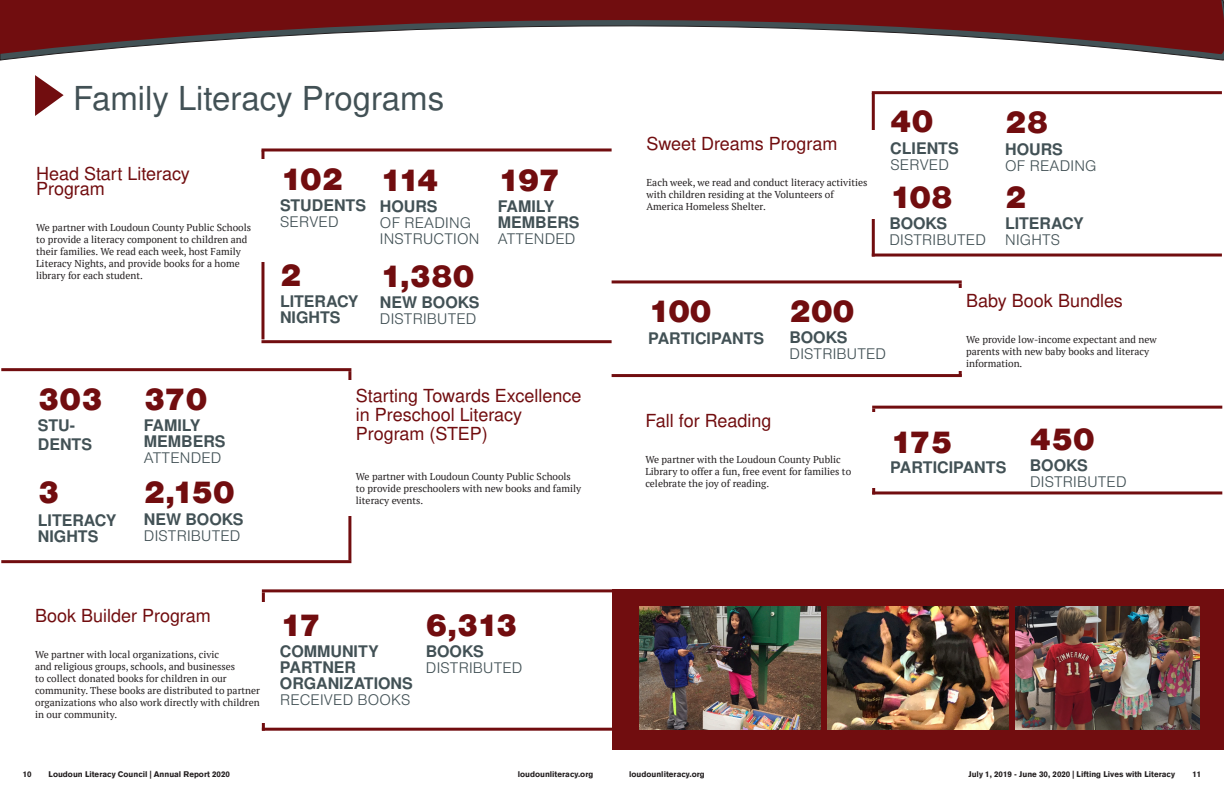
<style>
.page{position:relative;width:1224px;height:792px;background:#fff}
.page>*{position:absolute;margin:0;border:0;box-sizing:border-box;transform-origin:0 0}
.Main_Headings{font:33px "Nimbus San L";color:#425155}
.Terciary_Head{font:32px "Nimbus Sans DOT Blac";color:#710d0f}
.Body_Copy{font:18px/19px "Nimbus San L";color:#710d0f}
.Terciary_Head-2{font:700 16px/16px "Nimbus San L";color:#425155}
.Terciary_Head-3{font:16px/16px "Nimbus Sans DOT Ligh";letter-spacing:.015em;color:#425155}
.Body_Copy-2{font:10px/12px "PT Serif";color:#231f20}
.t1{font:900 8px "Akzidenz Grotesk";color:#231f20}
.s1{font-family:"Nimbus Sans DOT Ligh";font-weight:400}
.s2{font-family:"Nimbus San L";font-weight:700}
</style>
<div class="page">
<svg style="left:0;top:54px;width:1224px;height:7px"></svg>
<svg style="left:0;top:0;width:1224px;height:54px;fill:#710d0f"></svg>
<svg style="left:35px;top:75px;width:29px;height:41px"></svg>
<hr style="left:261px;top:148px;width:351px;height:3px;background:#710d0f">
<hr style="left:261px;top:340px;width:351px;height:3px;background:#710d0f">
<hr style="left:261px;top:150px;width:3px;height:189px;background:#710d0f">
<hr style="left:1px;top:368px;width:350px;height:3px;background:#710d0f">
<hr style="left:1px;top:560px;width:350px;height:3px;background:#710d0f">
<hr style="left:348px;top:371px;width:3px;height:189px;background:#710d0f">
<div style="left:333px;top:380px;width:260px;height:136px;background:#fff"></div>
<hr style="left:262px;top:589px;width:350px;height:3px;background:#710d0f">
<hr style="left:262px;top:728px;width:350px;height:3px;background:#710d0f">
<hr style="left:262px;top:592px;width:3px;height:139px;background:#710d0f">
<div style="left:21px;top:602px;width:259px;height:121px;background:#fff"></div>
<hr style="left:872px;top:91px;width:350px;height:3px;background:#710d0f">
<hr style="left:872px;top:254px;width:350px;height:3px;background:#710d0f">
<hr style="left:872px;top:93px;width:3px;height:164px;background:#710d0f">
<div style="left:631px;top:130px;width:259px;height:88px;background:#fff"></div>
<hr style="left:612px;top:280px;width:350px;height:3px;background:#710d0f">
<hr style="left:612px;top:374px;width:350px;height:3px;background:#710d0f">
<hr style="left:959px;top:283px;width:3px;height:94px;background:#710d0f">
<div style="left:944px;top:288px;width:259px;height:83px;background:#fff"></div>
<hr style="left:872px;top:406px;width:350px;height:3px;background:#710d0f">
<hr style="left:872px;top:491px;width:350px;height:3px;background:#710d0f">
<hr style="left:872px;top:409px;width:3px;height:85px;background:#710d0f">
<div style="left:631px;top:412px;width:259px;height:75px;background:#fff"></div>
<div style="left:612px;top:589px;width:612px;height:161px;background:#710d0f"></div>
<img style="left:639px;top:606px;width:182px;height:124px">
<img style="left:827px;top:606px;width:373px;height:124px">
<div style="left:1009px;top:594px;width:6px;height:151px;background:#710d0f"></div>
<p class="Main_Headings" style="left:73px;top:75px;width:373px">Family Literacy Programs</p>
<p class="Body_Copy" style="left:36px;top:166px;width:155px;line-height:15px">Head Start Literacy<br>Program</p>
<p class="Body_Copy-2" style="left:36px;top:221px;width:217px">We partner with Loudoun County Public Schools to provide a literacy component to children and their families. We read each week, host Family Literacy Nights, and provide books for a home library for each student.</p>
<p class="Terciary_Head" style="left:38px;top:381px;width:66px">303</p>
<p class="Terciary_Head" style="left:144px;top:381px;width:65px">370</p>
<p class="Terciary_Head-2" style="left:38px;top:416px;width:56px;line-height:19px">STU-<br>DENTS</p>
<p class="Terciary_Head-2" style="left:144px;top:418px;width:83px">FAMILY<br>MEMBERS<br><span class="s1">ATTENDED</span></p>
<p class="Terciary_Head" style="left:38px;top:473px;width:23px">3</p>
<p class="Terciary_Head" style="left:144px;top:473px;width:92px">2,150</p>
<p class="Terciary_Head-2" style="left:38px;top:512px;width:80px">LITERACY<br>NIGHTS</p>
<p class="Terciary_Head-3" style="left:144px;top:512px;width:101px"><span class="s2">NEW BOOKS<br></span>DISTRIBUTED</p>
<p class="Terciary_Head" style="left:280px;top:160px;width:65px">102</p>
<p class="Terciary_Head-2" style="left:280px;top:197px;width:88px">STUDENTS<br><span class="s1">SERVED</span></p>
<p class="Terciary_Head-3" style="left:380px;top:199px;width:101px"><span class="s2">HOURS<br></span>OF READING<br>INSTRUCTION</p>
<p class="Terciary_Head-2" style="left:498px;top:198px;width:83px">FAMILY<br>MEMBERS<br><span class="s1">ATTENDED</span></p>
<p class="Terciary_Head" style="left:498px;top:161px;width:64px">197</p>
<p class="Terciary_Head" style="left:380px;top:161px;width:61px">114</p>
<p class="Terciary_Head" style="left:280px;top:256px;width:23px">2</p>
<p class="Terciary_Head" style="left:380px;top:257px;width:96px">1,380</p>
<p class="Terciary_Head-2" style="left:280px;top:293px;width:80px">LITERACY<br>NIGHTS</p>
<p class="Terciary_Head-3" style="left:380px;top:295px;width:101px"><span class="s2">NEW BOOKS<br></span>DISTRIBUTED</p>
<p class="Body_Copy" style="left:356px;top:386px;width:227px">Starting Towards Excellence in Preschool Literacy<br>Program (STEP)</p>
<p class="Body_Copy-2" style="left:356px;top:471px;width:227px">We partner with Loudoun County Public Schools to provide preschoolers with new books and family literacy events.</p>
<p class="Body_Copy" style="left:35px;top:606px;width:177px">Book Builder Program</p>
<p class="Body_Copy-2" style="left:35px;top:649px;width:226px">We partner with local organizations, civic<br>and religious groups, schools, and businesses<br>to collect donated books for children in our community. These books are distributed to partner organizations who also work directly with children in our community.</p>
<p class="Terciary_Head" style="left:280px;top:607px;width:42px">17</p>
<p class="Terciary_Head" style="left:426px;top:607px;width:93px">6,313</p>
<p class="Terciary_Head-2" style="left:280px;top:643px;width:134px">COMMUNITY<br>PARTNER<br>ORGANIZATIONS<br><span class="s1">RECEIVED BOOKS</span></p>
<p class="Terciary_Head-3" style="left:426px;top:644px;width:98px"><span class="s2">BOOKS<br></span>DISTRIBUTED</p>
<p class="Body_Copy" style="left:646px;top:134px;width:192px">Sweet Dreams Program</p>
<p class="Body_Copy-2" style="left:646px;top:176px;width:222px">Each week, we read and conduct literacy activities with children residing at the Volunteers of<br>America Homeless Shelter.</p>
<p class="Terciary_Head" style="left:890px;top:103px;width:45px">40</p>
<p class="Terciary_Head" style="left:1005px;top:104px;width:45px">28</p>
<p class="Terciary_Head-2" style="left:890px;top:140px;width:70px">CLIENTS</p>
<p class="Terciary_Head-3" style="left:890px;top:157px;width:60px">SERVED</p>
<p class="Terciary_Head-3" style="left:1005px;top:142px;width:93px"><span class="s2">HOURS<br></span>OF READING</p>
<p class="Terciary_Head" style="left:889px;top:179px;width:65px">108</p>
<p class="Terciary_Head-3" style="left:889px;top:216px;width:98px"><span class="s2">BOOKS<br></span>DISTRIBUTED</p>
<p class="Terciary_Head" style="left:1005px;top:179px;width:23px">2</p>
<p class="Terciary_Head-2" style="left:1005px;top:215px;width:80px">LITERACY<br><span class="s1">NIGHTS</span></p>
<p class="Terciary_Head" style="left:648px;top:293px;width:65px">100</p>
<p class="Terciary_Head" style="left:790px;top:293px;width:66px">200</p>
<p class="Terciary_Head-2" style="left:648px;top:330px;width:118px">PARTICIPANTS</p>
<p class="Terciary_Head-3" style="left:790px;top:330px;width:98px"><span class="s2">BOOKS<br></span>DISTRIBUTED</p>
<p class="Body_Copy" style="left:966px;top:290px;width:158px">Baby Book Bundles</p>
<p class="Body_Copy-2" style="left:966px;top:333px;width:192px">We provide low-income expectant and new parents with new baby books and literacy information.</p>
<p class="Body_Copy" style="left:645px;top:411px;width:127px">Fall for Reading</p>
<p class="Body_Copy-2" style="left:645px;top:454px;width:207px">We partner with the Loudoun County Public<br>Library to offer a fun, free event for families to celebrate the joy of reading.</p>
<p class="Terciary_Head" style="left:890px;top:423px;width:64px">175</p>
<p class="Terciary_Head-2" style="left:890px;top:459px;width:118px">PARTICIPANTS</p>
<p class="Terciary_Head" style="left:1030px;top:421px;width:66px">450</p>
<p class="Terciary_Head-3" style="left:1030px;top:458px;width:98px"><span class="s2">BOOKS<br></span>DISTRIBUTED</p>
<p class="t1" style="left:23px;top:769px;width:10px">10</p>
<p class="t1" style="left:49px;top:769px;width:183px">Loudoun Literacy Council | Annual Report 2020</p>
<p class="t1" style="left:518px;top:769px;width:77px">loudounliteracy.org</p>
<p class="t1" style="left:629px;top:769px;width:77px">loudounliteracy.org</p>
<p class="t1" style="left:969px;top:769px;width:208px">July 1, 2019 - June 30, 2020 | Lifting Lives with Literacy</p>
<p class="t1" style="left:1192px;top:769px;width:10px">11</p>
</div>
